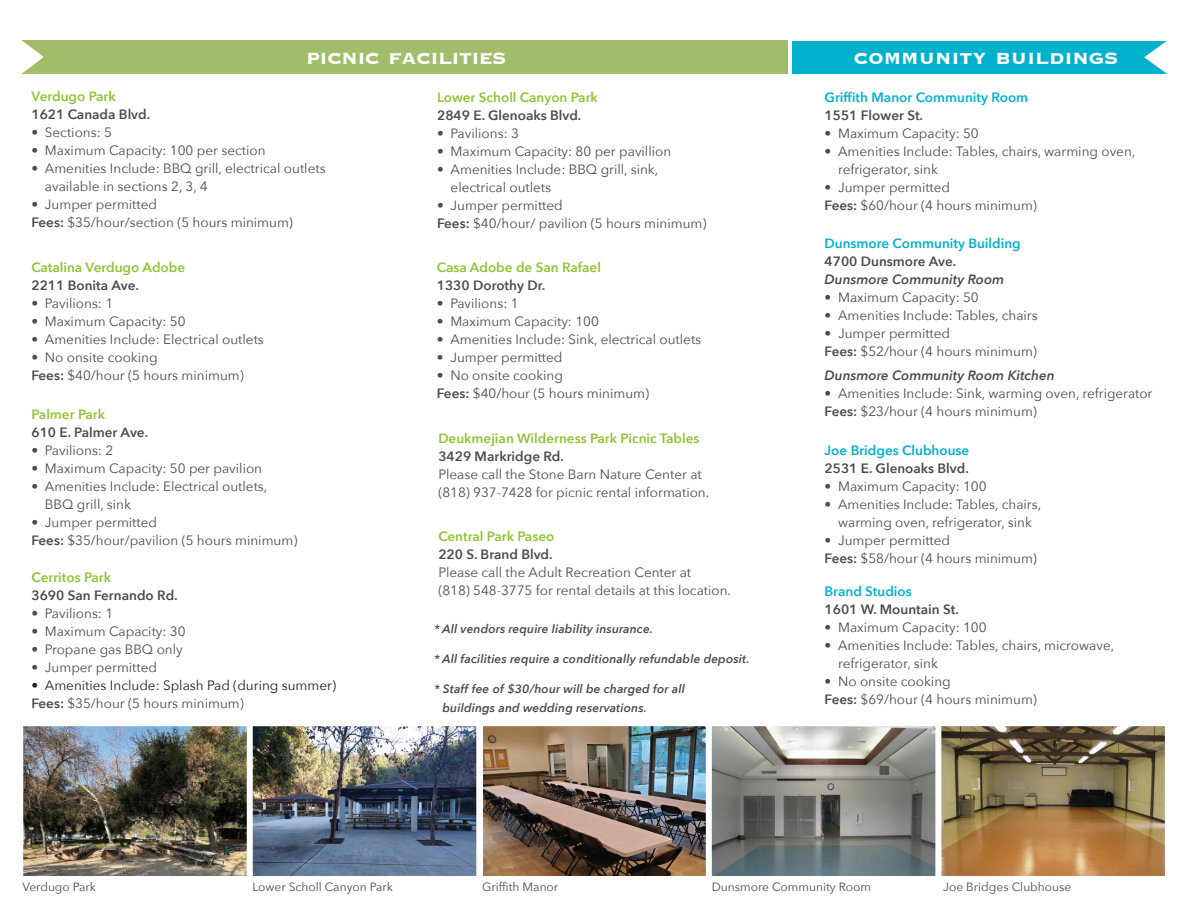
<style>
.page{position:relative;width:1188px;height:918px;background:#fff}
.page>*{position:absolute;margin:0;border:0;box-sizing:border-box;transform-origin:0 0}
.t1{font:700 21px "Copperplate";color:#fff}
.t2{font:700 21px "Copperplate";letter-spacing:-.03em;color:#fff}
.t3{font:13.5px/18px "Avenir Next";color:#4b4c4d}
.t4{font:600 13.5px "Avenir Next";color:#4b4c4d}
.t5{font:600 13.5px "Avenir Next";color:#8fc433}
.t6{font:600 13.5px "Avenir Next";color:#00b1cd}
.t7{font:italic 600 13.5px "Avenir Next";color:#4b4c4d}
.t8{font:13.5px "Avenir Next";color:#231f20}
.t9{font:italic 600 12px "Avenir Next";letter-spacing:.01em;color:#4b4c4d}
.t10{font:12px "Avenir Next";color:#4b4c4d}
.s1{font-weight:600}
</style>
<div class="page">
<div style="left:22px;top:40px;width:765px;height:34px;background:#a1bd69"></div>
<svg style="left:22px;top:40px;width:22px;height:34px"></svg>
<div style="left:792px;top:41px;width:374px;height:33px;background:#00b1cd"></div>
<svg style="left:1144px;top:41px;width:23px;height:33px"></svg>
<img style="left:24px;top:727px;width:222px;height:148px">
<div style="left:20px;top:723px;width:230px;height:156px;border:3px solid #fff"></div>
<img style="left:254px;top:727px;width:221px;height:148px">
<div style="left:250px;top:723px;width:229px;height:156px;border:3px solid #fff"></div>
<img style="left:484px;top:727px;width:221px;height:148px">
<div style="left:479px;top:723px;width:230px;height:156px;border:3px solid #fff"></div>
<img style="left:713px;top:727px;width:221px;height:148px">
<div style="left:709px;top:723px;width:229px;height:156px;border:3px solid #fff"></div>
<img style="left:942px;top:727px;width:222px;height:148px">
<div style="left:938px;top:723px;width:230px;height:156px;border:3px solid #fff"></div>
<p class="t2" style="left:306px;top:45px;width:202px">picnic facilities</p>
<p class="t5" style="left:31px;top:84px;width:86px">Verdugo Park</p>
<p class="t4" style="left:31px;top:102px;width:120px">1621 Canada Blvd.</p>
<p class="t3" style="left:31px;top:122px;width:82px">• Sections: 5</p>
<p class="t3" style="left:31px;top:140px;width:236px">• Maximum Capacity: 100 per section</p>
<p class="t3" style="left:45px;top:158px;width:282px;text-indent:-14px">• Amenities Include: BBQ grill, electrical outlets available in sections 2, 3, 4</p>
<p class="t3" style="left:31px;top:194px;width:127px">• Jumper permitted</p>
<p class="t3" style="left:31px;top:212px;width:263px"><span class="s1">Fees:</span> $35/hour/section (5 hours minimum)</p>
<p class="t5" style="left:31px;top:256px;width:155px">Catalina Verdugo Adobe</p>
<p class="t4" style="left:31px;top:274px;width:109px">2211 Bonita Ave.</p>
<p class="t3" style="left:31px;top:294px;width:83px">• Pavilions: 1</p>
<p class="t3" style="left:31px;top:312px;width:156px">• Maximum Capacity: 50</p>
<p class="t3" style="left:31px;top:330px;width:234px">• Amenities Include: Electrical outlets</p>
<p class="t3" style="left:31px;top:348px;width:128px">• No onsite cooking</p>
<p class="t3" style="left:31px;top:366px;width:214px"><span class="s1">Fees:</span> $40/hour (5 hours minimum)</p>
<p class="t5" style="left:31px;top:403px;width:75px">Palmer Park</p>
<p class="t4" style="left:31px;top:421px;width:118px">610 E. Palmer Ave.</p>
<p class="t3" style="left:31px;top:441px;width:83px">• Pavilions: 2</p>
<p class="t3" style="left:31px;top:459px;width:232px">• Maximum Capacity: 50 per pavilion</p>
<p class="t3" style="left:45px;top:477px;width:224px;text-indent:-14px">• Amenities Include: Electrical outlets,<br>BBQ grill, sink</p>
<p class="t3" style="left:31px;top:513px;width:127px">• Jumper permitted</p>
<p class="t3" style="left:31px;top:531px;width:267px"><span class="s1">Fees:</span> $35/hour/pavilion (5 hours minimum)</p>
<p class="t5" style="left:31px;top:566px;width:81px">Cerritos Park</p>
<p class="t4" style="left:31px;top:584px;width:148px">3690 San Fernando Rd.</p>
<p class="t3" style="left:31px;top:604px;width:83px">• Pavilions: 1</p>
<p class="t3" style="left:31px;top:622px;width:156px">• Maximum Capacity: 30</p>
<p class="t3" style="left:31px;top:640px;width:153px">• Propane gas BBQ only</p>
<p class="t3" style="left:31px;top:658px;width:127px">• Jumper permitted</p>
<p class="t8" style="left:31px;top:674px;width:306px">• Amenities Include: Splash Pad (during summer)</p>
<p class="t3" style="left:31px;top:694px;width:214px"><span class="s1">Fees:</span> $35/hour (5 hours minimum)</p>
<p class="t5" style="left:437px;top:86px;width:162px">Lower Scholl Canyon Park</p>
<p class="t4" style="left:437px;top:104px;width:146px">2849 E. Glenoaks Blvd.</p>
<p class="t3" style="left:437px;top:124px;width:83px">• Pavilions: 3</p>
<p class="t3" style="left:437px;top:142px;width:236px">• Maximum Capacity: 80 per pavillion</p>
<p class="t3" style="left:451px;top:160px;width:209px;text-indent:-14px">• Amenities Include: BBQ grill, sink, electrical outlets</p>
<p class="t3" style="left:437px;top:196px;width:127px">• Jumper permitted</p>
<p class="t3" style="left:437px;top:214px;width:271px"><span class="s1">Fees:</span> $40/hour/ pavilion (5 hours minimum)</p>
<p class="t5" style="left:437px;top:256px;width:166px">Casa Adobe de San Rafael</p>
<p class="t4" style="left:437px;top:274px;width:110px">1330 Dorothy Dr.</p>
<p class="t3" style="left:437px;top:294px;width:83px">• Pavilions: 1</p>
<p class="t3" style="left:437px;top:312px;width:164px">• Maximum Capacity: 100</p>
<p class="t3" style="left:437px;top:330px;width:266px">• Amenities Include: Sink, electrical outlets</p>
<p class="t3" style="left:437px;top:348px;width:127px">• Jumper permitted</p>
<p class="t3" style="left:437px;top:366px;width:128px">• No onsite cooking</p>
<p class="t3" style="left:437px;top:384px;width:214px"><span class="s1">Fees:</span> $40/hour (5 hours minimum)</p>
<p class="t5" style="left:438px;top:426px;width:263px">Deukmejian Wilderness Park Picnic Tables</p>
<p class="t4" style="left:438px;top:444px;width:127px">3429 Markridge Rd.</p>
<p class="t3" style="left:438px;top:464px;width:265px">Please call the Stone Barn Nature Center at</p>
<p class="t3" style="left:438px;top:482px;width:272px">(818) 937-7428 for picnic rental information.</p>
<p class="t5" style="left:438px;top:525px;width:117px">Central Park Paseo</p>
<p class="t4" style="left:438px;top:543px;width:116px">220 S. Brand Blvd.</p>
<p class="t3" style="left:438px;top:563px;width:254px">Please call the Adult Recreation Center at</p>
<p class="t3" style="left:438px;top:581px;width:294px">(818) 548-3775 for rental details at this location.</p>
<p class="t9" style="left:434px;top:618px;width:220px">* All vendors require liability insurance.</p>
<p class="t9" style="left:434px;top:648px;width:317px">* All facilities require a conditionally refundable deposit.</p>
<p class="t9" style="left:434px;top:678px;width:252px">* Staff fee of $30/hour will be charged for all</p>
<p class="t9" style="left:443px;top:698px;width:206px">buildings and wedding reservations.</p>
<p class="t1" style="left:853px;top:45px;width:266px">community buildings</p>
<p class="t6" style="left:825px;top:86px;width:205px">Griffith Manor Community Room</p>
<p class="t4" style="left:825px;top:104px;width:100px">1551 Flower St.</p>
<p class="t3" style="left:825px;top:124px;width:156px">• Maximum Capacity: 50</p>
<p class="t3" style="left:838px;top:142px;width:299px;text-indent:-14px">• Amenities Include: Tables, chairs, warming oven, refrigerator, sink</p>
<p class="t3" style="left:825px;top:178px;width:127px">• Jumper permitted</p>
<p class="t3" style="left:825px;top:196px;width:214px"><span class="s1">Fees:</span> $60/hour (4 hours minimum)</p>
<p class="t6" style="left:825px;top:232px;width:198px">Dunsmore Community Building</p>
<p class="t4" style="left:825px;top:250px;width:133px">4700 Dunsmore Ave.</p>
<p class="t7" style="left:825px;top:268px;width:181px">Dunsmore Community Room</p>
<p class="t3" style="left:825px;top:288px;width:156px">• Maximum Capacity: 50</p>
<p class="t3" style="left:825px;top:306px;width:215px">• Amenities Include: Tables, chairs</p>
<p class="t3" style="left:825px;top:324px;width:127px">• Jumper permitted</p>
<p class="t3" style="left:825px;top:342px;width:214px"><span class="s1">Fees:</span> $52/hour (4 hours minimum)</p>
<p class="t7" style="left:825px;top:363px;width:232px">Dunsmore Community Room Kitchen</p>
<p class="t3" style="left:825px;top:383px;width:329px">• Amenities Include: Sink, warming oven, refrigerator</p>
<p class="t3" style="left:825px;top:401px;width:214px"><span class="s1">Fees:</span> $23/hour (4 hours minimum)</p>
<p class="t6" style="left:825px;top:439px;width:146px">Joe Bridges Clubhouse</p>
<p class="t4" style="left:825px;top:457px;width:146px">2531 E. Glenoaks Blvd.</p>
<p class="t3" style="left:825px;top:477px;width:164px">• Maximum Capacity: 100</p>
<p class="t3" style="left:825px;top:495px;width:218px;text-align:center">• Amenities Include: Tables, chairs, warming oven, refrigerator, sink</p>
<p class="t3" style="left:825px;top:531px;width:127px">• Jumper permitted</p>
<p class="t3" style="left:825px;top:549px;width:214px"><span class="s1">Fees:</span> $58/hour (4 hours minimum)</p>
<p class="t6" style="left:825px;top:579px;width:89px">Brand Studios</p>
<p class="t4" style="left:825px;top:597px;width:136px">1601 W. Mountain St.</p>
<p class="t3" style="left:825px;top:617px;width:164px">• Maximum Capacity: 100</p>
<p class="t3" style="left:838px;top:635px;width:278px;text-indent:-14px">• Amenities Include: Tables, chairs, microwave, refrigerator, sink</p>
<p class="t3" style="left:825px;top:671px;width:128px">• No onsite cooking</p>
<p class="t3" style="left:825px;top:689px;width:214px"><span class="s1">Fees:</span> $69/hour (4 hours minimum)</p>
<p class="t10" style="left:22px;top:877px;width:75px">Verdugo Park</p>
<p class="t10" style="left:252px;top:877px;width:142px">Lower Scholl Canyon Park</p>
<p class="t10" style="left:482px;top:877px;width:77px">Griffith Manor</p>
<p class="t10" style="left:712px;top:877px;width:161px">Dunsmore Community Room</p>
<p class="t10" style="left:943px;top:877px;width:130px">Joe Bridges Clubhouse</p>
</div>
